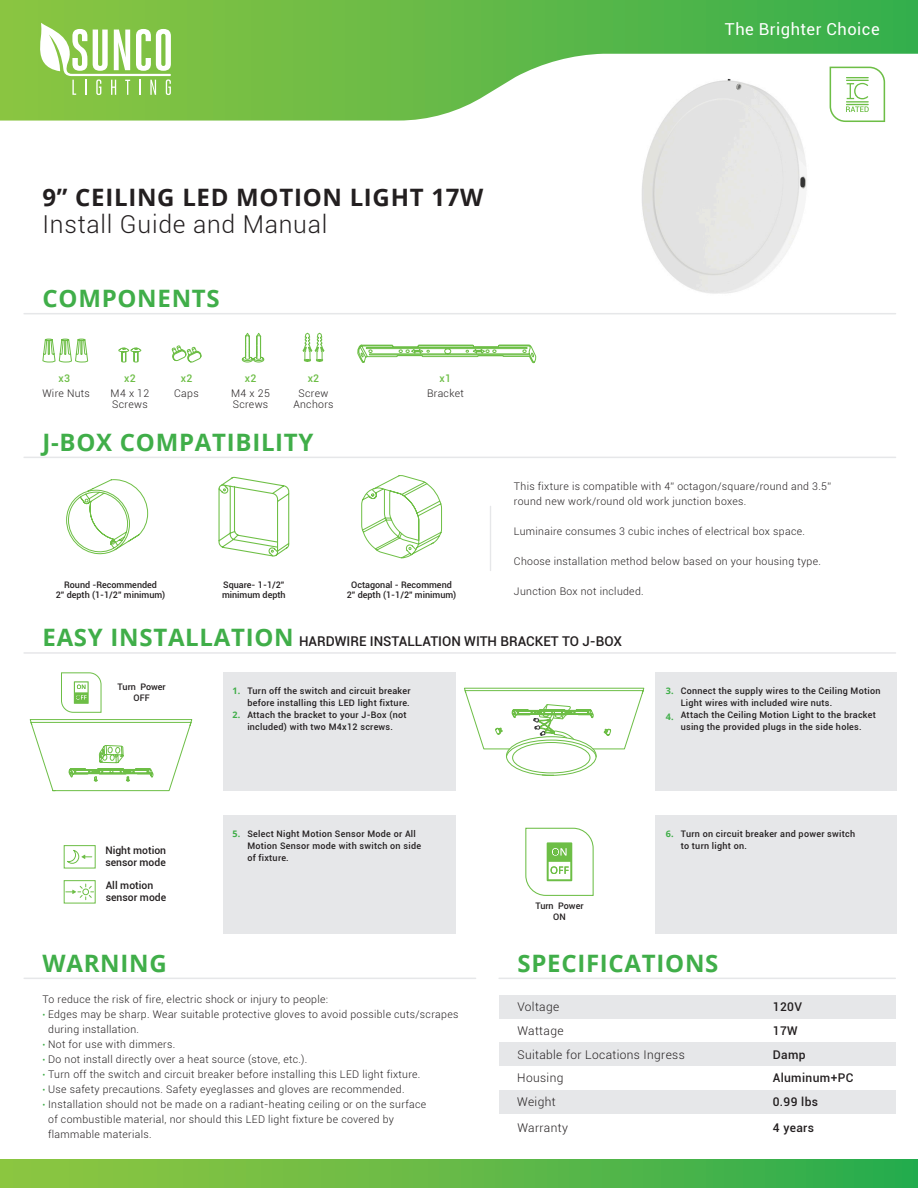
<style>
.page{position:relative;width:918px;height:1188px;background:#fff}
.page>*{position:absolute;margin:0;border:0;box-sizing:border-box;transform-origin:0 0}
.t1{font:300 24.75px "Roboto";letter-spacing:.03em;color:#231f20}
.t2{font:700 24px "Open Sans";letter-spacing:.03em;color:#40ae49}
.t3{font:700 24px "Open Sans";letter-spacing:.03em;color:#231f20}
.t4{font:16.5px "Roboto";letter-spacing:.03em;color:#fff}
.t5{font:500 13.5px "Roboto";color:#231f20}
.t6{font:300 12px "Roboto";letter-spacing:.03em;color:#231f20}
.t7{font:500 12px "Roboto";letter-spacing:.03em;color:#231f20}
.t8{font:300 10.5px/15px "Roboto";letter-spacing:.03em;color:#231f20}
.t9{font:500 10.5px "Roboto";letter-spacing:.03em;color:#6dbe46}
.t10{font:500 10.35px/11.4px "Roboto";color:#231f20}
.t11{font:500 9px/12px "Roboto";letter-spacing:.03em;color:#231f20}
.t12{font:500 9px/10.8px "Roboto";color:#231f20;text-align:center}
.t13{font:700 9px "Open Sans";color:#40ae49}
.s1{font-size:9px;color:#40ae49}
</style>
<div class="page">
<div style="left:0;top:1160px;width:918px;height:28px;background:linear-gradient(to right,#95c740,#2cac4e)"></div>
<svg style="left:0;top:0;width:918px;height:121px;background:#7ec562"></svg>
<svg style="left:40px;top:23px;width:131px;height:72px"></svg>
<div style="left:223px;top:672px;width:233px;height:119px;background:#e6e7e9"></div>
<div style="left:655px;top:672px;width:241px;height:119px;background:#e6e7e9"></div>
<div style="left:655px;top:815px;width:241px;height:119px;background:#e6e7e9"></div>
<div style="left:223px;top:815px;width:233px;height:119px;background:#e6e7e9"></div>
<hr style="left:499px;top:978px;width:396px;height:1px;background:#e6e7e9">
<hr style="left:24px;top:978px;width:452px;height:1px;background:#e6e7e9">
<hr style="left:23px;top:652px;width:873px;height:2px;background:#e6e7e9">
<hr style="left:23px;top:457px;width:873px;height:1px;background:#e6e7e9">
<hr style="left:23px;top:313px;width:873px;height:1px;background:#e6e7e9">
<svg style="left:66px;top:479px;width:82px;height:75px"></svg>
<svg style="left:218px;top:476px;width:72px;height:81px"></svg>
<svg style="left:361px;top:475px;width:81px;height:84px"></svg>
<div style="left:499px;top:995px;width:396px;height:24px;background:#e6e7e9"></div>
<div style="left:499px;top:1042px;width:396px;height:24px;background:#e6e7e9"></div>
<div style="left:499px;top:1090px;width:396px;height:24px;background:#e6e7e9"></div>
<hr style="left:490px;top:506px;width:1px;height:65px;background:#e6e7e9">
<img style="left:594px;top:72px;width:300px;height:222px">
<svg style="left:61px;top:672px;width:41px;height:41px"></svg>
<svg style="left:67px;top:850px;width:26px;height:14px"></svg>
<div style="left:64px;top:845px;width:32px;height:23px;border:1px solid #6dbe46"></div>
<div style="left:64px;top:880px;width:32px;height:23px;border:1px solid #6dbe46"></div>
<svg style="left:65px;top:883px;width:29px;height:17px"></svg>
<svg style="left:525px;top:827px;width:69px;height:69px"></svg>
<svg style="left:29px;top:719px;width:164px;height:72px"></svg>
<svg style="left:464px;top:687px;width:181px;height:89px"></svg>
<svg style="left:42px;top:332px;width:494px;height:32px"></svg>
<svg style="left:830px;top:67px;width:55px;height:55px"></svg>
<h3 class="t4" style="left:725px;top:18px;width:156px">The Brighter Choice</h3>
<p class="t3" style="left:43px;top:180px;width:442px">9” CEILING LED MOTION LIGHT 17W</p>
<p class="t1" style="left:43px;top:207px;width:286px">Install Guide and Manual</p>
<p class="t2" style="left:43px;top:281px;width:179px">COMPONENTS</p>
<p class="t9" style="left:59px;top:370px;width:13px">x3</p>
<p class="t9" style="left:124px;top:370px;width:13px">x2</p>
<p class="t9" style="left:181px;top:370px;width:13px">x2</p>
<p class="t9" style="left:245px;top:370px;width:13px">x2</p>
<p class="t9" style="left:308px;top:370px;width:13px">x2</p>
<p class="t9" style="left:440px;top:370px;width:13px">x1</p>
<p class="t8" style="left:111px;top:385px;width:40px">M4 x 12</p>
<p class="t8" style="left:174px;top:385px;width:26px">Caps</p>
<p class="t8" style="left:112px;top:396px;width:37px">Screws</p>
<p class="t8" style="left:42px;top:385px;width:49px">Wire Nuts</p>
<p class="t8" style="left:427px;top:385px;width:38px">Bracket</p>
<p class="t8" style="left:231px;top:385px;width:40px">M4 x 25</p>
<p class="t8" style="left:233px;top:396px;width:37px">Screws</p>
<p class="t8" style="left:299px;top:385px;width:31px">Screw</p>
<p class="t8" style="left:293px;top:396px;width:42px">Anchors</p>
<p class="t2" style="left:43px;top:425px;width:273px">J-BOX COMPATIBILITY</p>
<p class="t12" style="left:64px;top:579px;width:94px">Round -Recommended</p>
<p class="t12" style="left:56px;top:589px;width:111px">2” depth (1-1/2” minimum)</p>
<p class="t11" style="left:223px;top:578px;width:63px">Square- 1-1/2”</p>
<p class="t12" style="left:222px;top:589px;width:65px">minimum depth</p>
<p class="t12" style="left:347px;top:579px;width:111px">Octagonal - Recommend<br>2” depth (1-1/2” minimum)</p>
<p class="t8" style="left:514px;top:478px;width:319px">This fixture is compatible with 4” octagon/square/round and 3.5” round new work/round old work junction boxes.</p>
<p class="t8" style="left:514px;top:523px;width:293px">Luminaire consumes 3 cubic inches of electrical box space.</p>
<p class="t8" style="left:514px;top:553px;width:308px">Choose installation method below based on your housing type.</p>
<p class="t8" style="left:514px;top:583px;width:131px">Junction Box not included.</p>
<p class="t2" style="left:43px;top:620px;width:253px">EASY INSTALLATION</p>
<p class="t5" style="left:299px;top:632px;width:325px">HARDWIRE INSTALLATION WITH BRACKET TO J-BOX</p>
<p class="t12" style="left:118px;top:681px;width:50px">Turn Power</p>
<p class="t11" style="left:134px;top:691px;width:18px">OFF</p>
<p class="t10" style="left:105px;top:844px;width:62px">Night motion sensor mode</p>
<p class="t10" style="left:106px;top:879px;width:62px">All motion sensor mode</p>
<p class="t11" style="left:247px;top:685px;width:165px">Turn off the switch and circuit breaker before installing this LED light fixture.</p>
<p class="t11" style="left:247px;top:709px;width:161px">Attach the bracket to your J-Box (not included) with two M4x12 screws.</p>
<p class="t13" style="left:232px;top:685px;width:9px">1.</p>
<p class="t13" style="left:232px;top:709px;width:9px">2.</p>
<p class="t11" style="left:247px;top:827px;width:175px">Select Night Motion Sensor Mode or All<br>Motion Sensor mode with switch on side of fixture.</p>
<p class="t13" style="left:232px;top:827px;width:9px">5.</p>
<p class="t12" style="left:535px;top:900px;width:50px">Turn Power</p>
<p class="t11" style="left:553px;top:911px;width:14px">ON</p>
<p class="t11" style="left:681px;top:685px;width:201px">Connect the supply wires to the Ceiling Motion<br>Light wires with included wire nuts.</p>
<p class="t11" style="left:681px;top:709px;width:197px">Attach the Ceiling Motion Light to the bracket using the provided plugs in the side holes.</p>
<p class="t13" style="left:666px;top:685px;width:9px">3.</p>
<p class="t13" style="left:666px;top:710px;width:9px">4.</p>
<p class="t11" style="left:681px;top:827px;width:176px">Turn on circuit breaker and power switch to turn light on.</p>
<p class="t13" style="left:666px;top:827px;width:9px">6.</p>
<p class="t2" style="left:43px;top:946px;width:126px">WARNING</p>
<p class="t2" style="left:517px;top:946px;width:202px">SPECIFICATIONS</p>
<p class="t8" style="left:43px;top:991px;width:287px">To reduce the risk of fire, electric shock or injury to people:</p>
<p class="t8" style="left:43px;top:1006px;width:417px"><span class="s1">•</span> Edges may be sharp. Wear suitable protective gloves to avoid possible cuts/scrapes</p>
<p class="t8" style="left:48px;top:1021px;width:92px">during installation.</p>
<p class="t8" style="left:43px;top:1036px;width:134px"><span class="s1">•</span> Not for use with dimmers.</p>
<p class="t8" style="left:43px;top:1051px;width:266px"><span class="s1">•</span> Do not install directly over a heat source (stove, etc.).</p>
<p class="t8" style="left:43px;top:1066px;width:379px"><span class="s1">•</span> Turn off the switch and circuit breaker before installing this LED light fixture.</p>
<p class="t8" style="left:43px;top:1081px;width:364px"><span class="s1">•</span> Use safety precautions. Safety eyeglasses and gloves are recommended.</p>
<p class="t8" style="left:43px;top:1096px;width:385px"><span class="s1">•</span> Installation should not be made on a radiant-heating ceiling or on the surface</p>
<p class="t8" style="left:48px;top:1111px;width:347px">of combustible material, nor should this LED light fixture be covered by</p>
<p class="t8" style="left:48px;top:1126px;width:105px">flammable materials.</p>
<p class="t6" style="left:517px;top:999px;width:43px">Voltage</p>
<p class="t6" style="left:517px;top:1022px;width:48px">Wattage</p>
<p class="t6" style="left:517px;top:1046px;width:169px">Suitable for Locations Ingress</p>
<p class="t6" style="left:517px;top:1070px;width:48px">Housing</p>
<p class="t6" style="left:517px;top:1094px;width:40px">Weight</p>
<p class="t6" style="left:517px;top:1120px;width:52px">Warranty</p>
<p class="t7" style="left:773px;top:998px;width:31px">120V</p>
<p class="t7" style="left:773px;top:1022px;width:26px">17W</p>
<p class="t7" style="left:773px;top:1046px;width:34px">Damp</p>
<p class="t7" style="left:773px;top:1070px;width:82px">Aluminum+PC</p>
<p class="t7" style="left:773px;top:1094px;width:47px">0.99 lbs</p>
<p class="t7" style="left:773px;top:1119px;width:43px">4 years</p>
</div>
